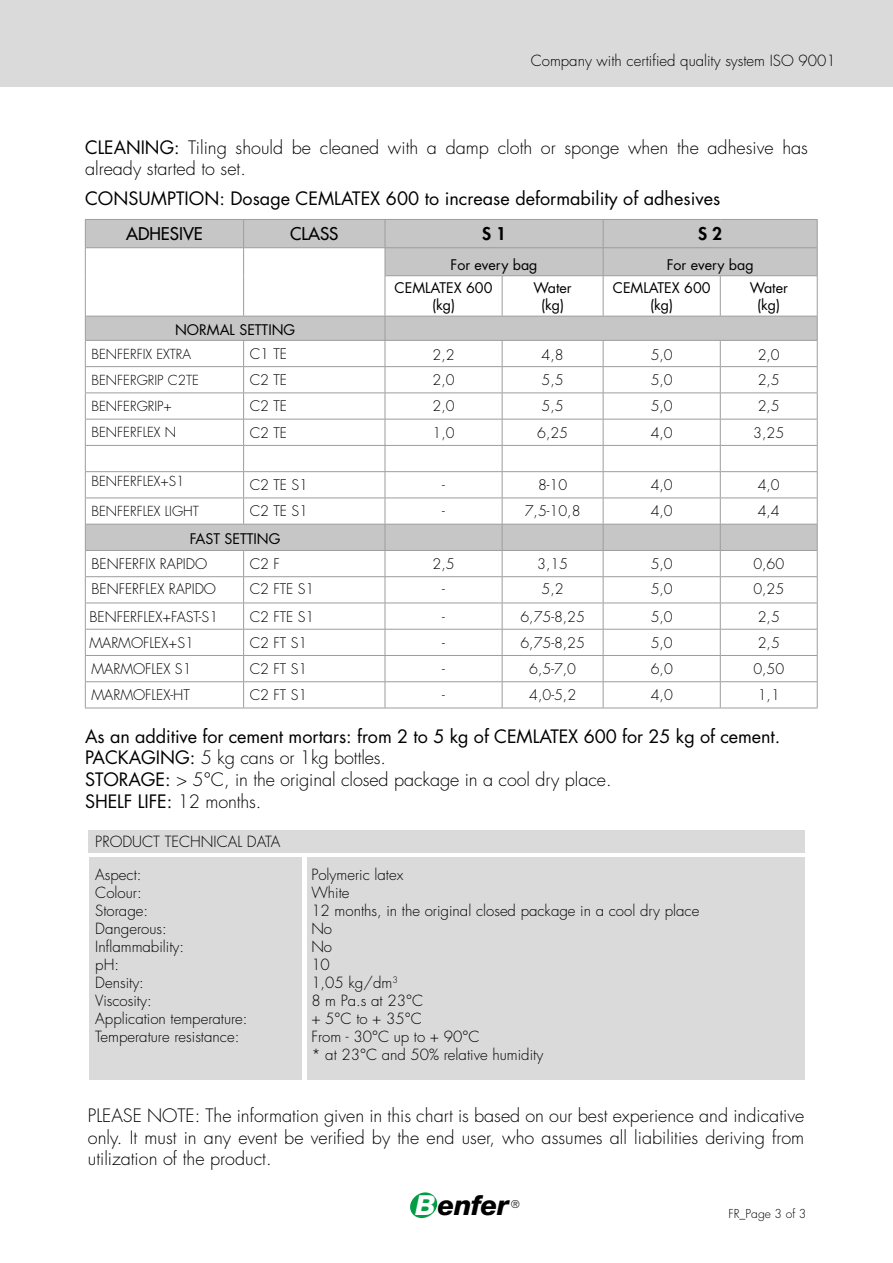
<style>
.page{position:relative;width:893px;height:1263px;background:#fff}
.page>*{position:absolute;margin:0;border:0;box-sizing:border-box;transform-origin:0 0}
.t1{font:italic 800 27.6px "Helvetica Neue";letter-spacing:-.02em;color:#000}
.t2{font:300 18px/21.6px "Futura";color:#000}
.t3{font:18px "Futura CE";letter-spacing:-.005em;color:#000}
.t4{font:17.1px "Futura";color:#000}
.t5{font:800 17.1px "Futura";color:#000}
.t6{font:300 15px/18px "Futura";color:#000}
.t7{font:300 14.25px "Futura";color:#000}
.t8{font:14.25px/17.1px "Futura CE";color:#000;text-align:center}
.t9{font:300 13.5px "Futura";color:#000}
.t10{font:300 12px "Futura";color:#000}
.t11{font:300 10.5px "Futura";color:#000}
.s1{font-family:"Futura CE";font-weight:400}
.s2{font-family:"Futura";font-weight:300}
.s3{color:#fff}
</style>
<div class="page">
<div style="left:0;top:0;width:893px;height:87px;background:#dadada"></div>
<svg style="left:410px;top:1192px;width:28px;height:26px"></svg>
<div style="left:88px;top:831px;width:716px;height:22px;background:#dadada"></div>
<div style="left:89px;top:857px;width:213px;height:223px;background:#dadada"></div>
<div style="left:307px;top:857px;width:497px;height:223px;background:#dadada"></div>
<hr style="left:85px;top:276px;width:1px;height:40px;background:#9d9d9c">
<hr style="left:243px;top:276px;width:1px;height:40px;background:#9d9d9c">
<svg style="left:85px;top:219px;width:733px;height:57px"></svg>
<hr style="left:385px;top:275px;width:117px;height:1px;background:#9d9d9c">
<hr style="left:385px;top:276px;width:1px;height:40px;background:#9d9d9c">
<hr style="left:502px;top:275px;width:101px;height:1px;background:#9d9d9c">
<hr style="left:502px;top:276px;width:1px;height:40px;background:#9d9d9c">
<hr style="left:603px;top:275px;width:117px;height:1px;background:#9d9d9c">
<hr style="left:603px;top:276px;width:1px;height:40px;background:#9d9d9c">
<hr style="left:720px;top:275px;width:97px;height:1px;background:#9d9d9c">
<hr style="left:720px;top:276px;width:1px;height:40px;background:#9d9d9c">
<hr style="left:817px;top:276px;width:1px;height:40px;background:#9d9d9c">
<svg style="left:85px;top:316px;width:733px;height:392px"></svg>
<hr style="left:85px;top:708px;width:159px;height:1px;background:#9d9d9c">
<hr style="left:244px;top:708px;width:141px;height:1px;background:#9d9d9c">
<hr style="left:385px;top:708px;width:117px;height:1px;background:#9d9d9c">
<hr style="left:502px;top:708px;width:101px;height:1px;background:#9d9d9c">
<hr style="left:603px;top:708px;width:117px;height:1px;background:#9d9d9c">
<hr style="left:720px;top:708px;width:97px;height:1px;background:#9d9d9c">
<p class="t6" style="left:531px;top:52px;width:307px">Company with certified quality system ISO 9001</p>
<p class="t2" style="left:85px;top:138px;width:724px;line-height:21px"><span class="s1">CLEANING:</span> Tiling should be cleaned with a damp cloth or sponge when the adhesive has already started to set.</p>
<p class="t3" style="left:85px;top:187px;width:637px">CONSUMPTION: Dosage CEMLATEX 600 to increase deformability of adhesives</p>
<p class="t4" style="left:126px;top:223px;width:78px">ADHESIVE</p>
<p class="t4" style="left:290px;top:223px;width:50px">CLASS</p>
<p class="t5" style="left:482px;top:223px;width:25px">S 1</p>
<p class="t5" style="left:698px;top:223px;width:25px">S 2</p>
<p class="t8" style="left:451px;top:256px;width:88px">For every bag</p>
<p class="t8" style="left:667px;top:256px;width:88px">For every bag</p>
<p class="t8" style="left:395px;top:280px;width:99px">CEMLATEX 600 (kg)</p>
<p class="t8" style="left:533px;top:280px;width:40px">Water (kg)</p>
<p class="t8" style="left:613px;top:280px;width:99px">CEMLATEX 600 (kg)</p>
<p class="t8" style="left:750px;top:280px;width:40px">Water (kg)</p>
<p class="t8" style="left:175px;top:322px;width:122px">NORMAL SETTING</p>
<p class="t9" style="left:91px;top:345px;width:101px">BENFERFIX EXTRA</p>
<p class="t7" style="left:250px;top:345px;width:39px">C1 TE</p>
<p class="t7" style="left:432px;top:346px;width:24px">2,2</p>
<p class="t7" style="left:542px;top:346px;width:24px">4,8</p>
<p class="t7" style="left:651px;top:346px;width:24px">5,0</p>
<p class="t7" style="left:758px;top:346px;width:24px">2,0</p>
<p class="t9" style="left:91px;top:372px;width:109px">BENFERGRIP C2TE</p>
<p class="t7" style="left:250px;top:371px;width:39px">C2 TE</p>
<p class="t7" style="left:432px;top:371px;width:24px">2,0</p>
<p class="t7" style="left:542px;top:371px;width:24px">5,5</p>
<p class="t7" style="left:651px;top:371px;width:24px">5,0</p>
<p class="t7" style="left:758px;top:371px;width:24px">2,5</p>
<p class="t9" style="left:91px;top:398px;width:82px">BENFERGRIP+</p>
<p class="t7" style="left:250px;top:398px;width:39px">C2 TE</p>
<p class="t7" style="left:432px;top:398px;width:24px">2,0</p>
<p class="t7" style="left:542px;top:398px;width:24px">5,5</p>
<p class="t7" style="left:651px;top:398px;width:24px">5,0</p>
<p class="t7" style="left:758px;top:398px;width:24px">2,5</p>
<p class="t9" style="left:91px;top:424px;width:86px">BENFERFLEX N</p>
<p class="t7" style="left:250px;top:424px;width:39px">C2 TE</p>
<p class="t7" style="left:432px;top:424px;width:24px">1,0</p>
<p class="t7" style="left:537px;top:424px;width:32px">6,25</p>
<p class="t7" style="left:651px;top:424px;width:24px">4,0</p>
<p class="t7" style="left:753px;top:424px;width:32px">3,25</p>
<p class="t9" style="left:91px;top:473px;width:95px">BENFERFLEX+S1</p>
<p class="t7" style="left:250px;top:476px;width:60px">C2 TE S1</p>
<p class="t7" style="left:442px;top:476px;width:4px">-</p>
<p class="t7" style="left:538px;top:476px;width:31px">8-10</p>
<p class="t7" style="left:651px;top:476px;width:24px">4,0</p>
<p class="t7" style="left:758px;top:476px;width:24px">4,0</p>
<p class="t9" style="left:91px;top:503px;width:109px">BENFERFLEX LIGHT</p>
<p class="t7" style="left:250px;top:503px;width:60px">C2 TE S1</p>
<p class="t7" style="left:442px;top:503px;width:4px">-</p>
<p class="t7" style="left:525px;top:503px;width:57px">7,5-10,8</p>
<p class="t7" style="left:651px;top:503px;width:24px">4,0</p>
<p class="t7" style="left:758px;top:503px;width:24px">4,4</p>
<p class="t8" style="left:190px;top:531px;width:92px">FAST SETTING</p>
<p class="t7" style="left:91px;top:555px;width:117px">BENFERFIX RAPIDO</p>
<p class="t7" style="left:250px;top:555px;width:32px">C2 F</p>
<p class="t7" style="left:432px;top:555px;width:24px">2,5</p>
<p class="t7" style="left:537px;top:555px;width:32px">3,15</p>
<p class="t7" style="left:651px;top:555px;width:24px">5,0</p>
<p class="t7" style="left:753px;top:555px;width:32px">0,60</p>
<p class="t7" style="left:91px;top:580px;width:126px">BENFERFLEX RAPIDO</p>
<p class="t7" style="left:250px;top:580px;width:66px">C2 FTE S1</p>
<p class="t7" style="left:442px;top:580px;width:4px">-</p>
<p class="t7" style="left:542px;top:580px;width:24px">5,2</p>
<p class="t7" style="left:651px;top:580px;width:24px">5,0</p>
<p class="t7" style="left:753px;top:580px;width:32px">0,25</p>
<p class="t7" style="left:89px;top:608px;width:130px">BENFERFLEX+FAST-S1</p>
<p class="t7" style="left:250px;top:608px;width:66px">C2 FTE S1</p>
<p class="t7" style="left:442px;top:608px;width:4px">-</p>
<p class="t7" style="left:520px;top:608px;width:66px">6,75-8,25</p>
<p class="t7" style="left:651px;top:608px;width:24px">5,0</p>
<p class="t7" style="left:758px;top:608px;width:24px">2,5</p>
<p class="t7" style="left:89px;top:634px;width:106px">MARMOFLEX+S1</p>
<p class="t7" style="left:250px;top:634px;width:59px">C2 FT S1</p>
<p class="t7" style="left:442px;top:634px;width:4px">-</p>
<p class="t7" style="left:520px;top:634px;width:66px">6,75-8,25</p>
<p class="t7" style="left:651px;top:634px;width:24px">5,0</p>
<p class="t7" style="left:758px;top:634px;width:24px">2,5</p>
<p class="t7" style="left:91px;top:660px;width:102px">MARMOFLEX S1</p>
<p class="t7" style="left:250px;top:660px;width:59px">C2 FT S1</p>
<p class="t7" style="left:442px;top:660px;width:4px">-</p>
<p class="t7" style="left:529px;top:660px;width:48px">6,5-7,0</p>
<p class="t7" style="left:651px;top:660px;width:24px">6,0</p>
<p class="t7" style="left:753px;top:660px;width:32px">0,50</p>
<p class="t7" style="left:91px;top:686px;width:100px">MARMOFLEX-HT</p>
<p class="t7" style="left:250px;top:686px;width:59px">C2 FT S1</p>
<p class="t7" style="left:442px;top:686px;width:4px">-</p>
<p class="t7" style="left:529px;top:686px;width:48px">4,0-5,2</p>
<p class="t7" style="left:651px;top:686px;width:24px">4,0</p>
<p class="t7" style="left:758px;top:686px;width:24px">1,1</p>
<p class="t3" style="left:85px;top:725px;width:697px">As an additive for cement mortars: from 2 to 5 kg of CEMLATEX 600 for 25 kg of cement.</p>
<p class="t2" style="left:85px;top:747px;width:528px"><span class="s1">PACKAGING:</span> 5 kg cans or 1kg bottles.<br><span class="s1">STORAGE:</span> &gt; 5°C, in the original closed package in a cool dry place.</p>
<p class="t3" style="left:85px;top:789px;width:178px">SHELF LIFE: <span class="s2">12 months.</span></p>
<p class="t6" style="left:95px;top:833px;width:186px">PRODUCT TECHNICAL DATA</p>
<p class="t6" style="left:95px;top:866px;width:48px">Aspect:</p>
<p class="t6" style="left:311px;top:866px;width:93px">Polymeric latex</p>
<p class="t6" style="left:95px;top:884px;width:48px">Colour:</p>
<p class="t6" style="left:311px;top:884px;width:40px">White</p>
<p class="t6" style="left:95px;top:902px;width:54px">Storage:</p>
<p class="t6" style="left:311px;top:902px;width:389px">12 months, in the original closed package in a cool dry place</p>
<p class="t6" style="left:95px;top:920px;width:73px">Dangerous:</p>
<p class="t6" style="left:311px;top:920px;width:22px">No</p>
<p class="t6" style="left:95px;top:938px;width:90px">Inflammability:</p>
<p class="t6" style="left:311px;top:938px;width:22px">No</p>
<p class="t6" style="left:95px;top:956px;width:25px">pH:</p>
<p class="t6" style="left:311px;top:956px;width:20px">10</p>
<p class="t6" style="left:95px;top:974px;width:50px">Density:</p>
<p class="t6" style="left:311px;top:974px;width:88px">1,05 kg/dm<sup>3</sup></p>
<p class="t6" style="left:95px;top:992px;width:58px">Viscosity:</p>
<p class="t6" style="left:311px;top:992px;width:113px">8 m Pa.s at 23°C</p>
<p class="t6" style="left:95px;top:1010px;width:154px">Application temperature:</p>
<p class="t6" style="left:311px;top:1010px;width:112px">+ 5°C to + 35°C</p>
<p class="t6" style="left:95px;top:1028px;width:146px">Temperature resistance:</p>
<p class="t6" style="left:311px;top:1028px;width:233px">From - 30°C up to + 90°C<br>* at 23°C and 50% relative humidity</p>
<p class="t2" style="left:88px;top:1105px;width:718px;text-align:justify">PLEASE NOTE: The information given in this chart is based on our best experience and indicative only. It must in any event be verified by the end user, who assumes all liabilities deriving from utilization of the product.</p>
<h1 class="t1" style="left:416px;top:1189px;width:95px"><span class="s3">B</span>enfer</h1>
<p class="t11" style="left:511px;top:1198px;width:10px">®</p>
<p class="t10" style="left:728px;top:1206px;width:79px">FR_Page 3 of 3</p>
</div>
